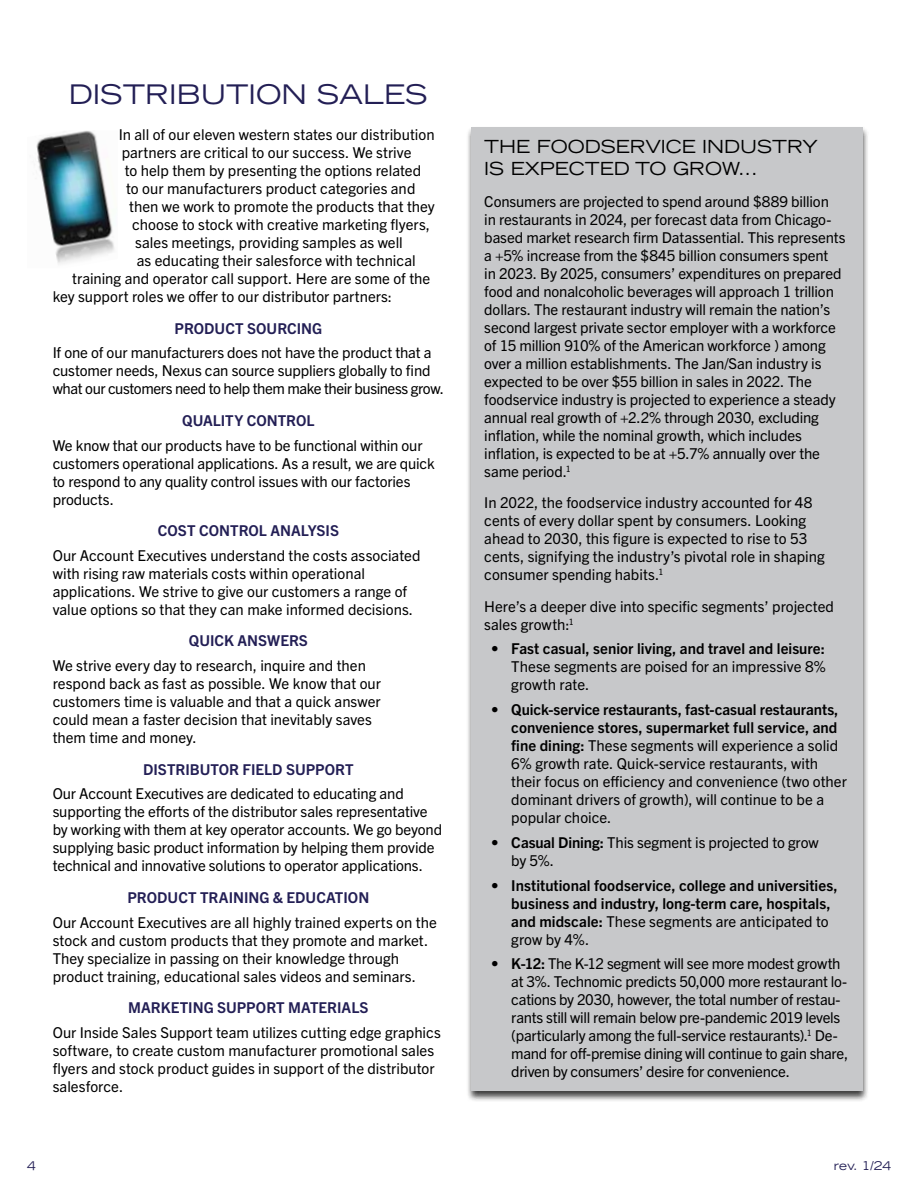
<style>
.page{position:relative;width:918px;height:1188px;background:#fff}
.page>*{position:absolute;margin:0;border:0;box-sizing:border-box;transform-origin:0 0}
.t1{font:expanded 27px "Trade Gothic LH";color:#231f55}
.t2{font:expanded 18px/21.6px "Trade Gothic LH";color:#000}
.t3{font:15px/18px "Trade Gothic Next LT Pro";letter-spacing:-.005em;color:#000}
.t4{font:700 15px/18px "Trade Gothic Next LT Pro";letter-spacing:.005em;color:#000}
.t5{font:700 15px "Trade Gothic Next LT Pro";color:#231f55}
.t6{font:expanded 12px "Trade Gothic LH";color:#231f55}
.s1{font-weight:700}
.s2{font-weight:400}
</style>
<div class="page">
<div style="left:466px;top:126px;width:404px;height:976px;background:#000;opacity:.75"></div>
<div style="left:471px;top:127px;width:391px;height:964px;background:#c7c8ca"></div>
<img style="left:36px;top:130px;width:79px;height:134px">
<h1 class="t1" style="left:69px;top:76px;width:361px">DISTRIBUTION SALES</h1>
<p class="t3" style="left:119px;top:125px;width:317px">In all of our eleven western states our distribution</p>
<p class="t3" style="left:122px;top:143px;width:291px">partners are critical to our success. We strive</p>
<p class="t3" style="left:125px;top:161px;width:298px">to help them by presenting the options related</p>
<p class="t3" style="left:126px;top:179px;width:291px">to our manufacturers product categories and</p>
<p class="t3" style="left:129px;top:197px;width:307px">then we work to promote the products that they</p>
<p class="t3" style="left:132px;top:215px;width:299px">choose to stock with creative marketing flyers,</p>
<p class="t3" style="left:135px;top:233px;width:269px">sales meetings, providing samples as well</p>
<p class="t3" style="left:137px;top:251px;width:280px">as educating their salesforce with technical</p>
<p class="t3" style="left:72px;top:269px;width:360px">training and operator call support. Here are some of the</p>
<p class="t3" style="left:53px;top:287px;width:341px">key support roles we offer to our distributor partners:</p>
<p class="t5" style="left:175px;top:318px;width:149px">PRODUCT SOURCING</p>
<p class="t3" style="left:53px;top:343px;width:393px">If one of our manufacturers does not have the product that a customer needs, Nexus can source suppliers globally to find what our customers need to help them make their business grow.</p>
<p class="t5" style="left:182px;top:410px;width:134px">QUALITY CONTROL</p>
<p class="t3" style="left:53px;top:435px;width:384px">We know that our products have to be functional within our customers operational applications. As a result, we are quick to respond to any quality control issues with our factories products.</p>
<p class="t5" style="left:158px;top:520px;width:183px">COST CONTROL ANALYSIS</p>
<p class="t3" style="left:53px;top:546px;width:369px">Our Account Executives understand the costs associated with rising raw materials costs within operational applications. We strive to give our customers a range of value options so that they can make informed decisions.</p>
<p class="t5" style="left:189px;top:631px;width:120px">QUICK ANSWERS</p>
<p class="t3" style="left:53px;top:656px;width:330px">We strive every day to research, inquire and then respond back as fast as possible. We know that our customers time is valuable and that a quick answer could mean a faster decision that inevitably saves them time and money.</p>
<p class="t5" style="left:143px;top:759px;width:212px">DISTRIBUTOR FIELD SUPPORT</p>
<p class="t3" style="left:53px;top:784px;width:391px">Our Account Executives are dedicated to educating and supporting the efforts of the distributor sales representative by working with them at key operator accounts. We go beyond supplying basic product information by helping them provide technical and innovative solutions to operator applications.</p>
<p class="t5" style="left:128px;top:887px;width:243px">PRODUCT TRAINING &amp; EDUCATION</p>
<p class="t3" style="left:53px;top:912px;width:386px">Our Account Executives are all highly trained experts on the stock and custom products that they promote and market.<br>They specialize in passing on their knowledge through product training, educational sales videos and seminars.</p>
<p class="t5" style="left:128px;top:997px;width:242px">MARKETING SUPPORT MATERIALS</p>
<p class="t3" style="left:53px;top:1023px;width:390px">Our Inside Sales Support team utilizes cutting edge graphics software, to create custom manufacturer promotional sales flyers and stock product guides in support of the distributor salesforce.</p>
<p class="t2" style="left:484px;top:136px;width:335px">THE FOODSERVICE INDUSTRY<br>IS EXPECTED TO GROW...</p>
<p class="t3" style="left:484px;top:191px;width:363px">Consumers are projected to spend around $889 billion<br>in restaurants in 2024, per forecast data from Chicago&shy;based market research firm Datassential. This represents a +5% increase from the $845 billion consumers spent<br>in 2023. By 2025, consumers’ expenditures on prepared food and nonalcoholic beverages will approach 1 trillion dollars. The restaurant industry will remain the nation’s second largest private sector employer with a workforce of 15 million 910% of the American workforce ) among over a million establishments. The Jan/San industry is expected to be over $55 billion in sales in 2022. The foodservice industry is projected to experience a steady annual real growth of +2.2% through 2030, excluding inflation, while the nominal growth, which includes inflation, is expected to be at +5.7% annually over the same period.<sup>1</sup></p>
<p class="t3" style="left:484px;top:493px;width:342px">In 2022, the foodservice industry accounted for 48 cents of every dollar spent by consumers. Looking ahead to 2030, this figure is expected to rise to 53 cents, signifying the industry’s pivotal role in shaping consumer spending habits.<sup>1</sup></p>
<p class="t3" style="left:484px;top:596px;width:351px">Here’s a deeper dive into specific segments’ projected sales growth:<sup>1</sup></p>
<p class="t4" style="left:491px;top:639px;width:336px">• Fast casual, senior living, and travel and leisure:</p>
<p class="t3" style="left:511px;top:657px;width:316px">These segments are poised for an impressive 8% growth rate.</p>
<p class="t3" style="left:511px;top:700px;width:337px;text-indent:-20px"><span class="s1">• Quick-service restaurants, fast-casual restaurants, convenience stores, supermarket full service, and fine dining:</span> These segments will experience a solid 6% growth rate. Quick-service restaurants, with their focus on efficiency and convenience (two other dominant drivers of growth), will continue to be a popular choice.</p>
<p class="t3" style="left:511px;top:832px;width:309px;text-indent:-20px"><span class="s1">• Casual Dining:</span> This segment is projected to grow by 5%.</p>
<p class="t4" style="left:511px;top:875px;width:328px;text-indent:-20px">• Institutional foodservice, college and universities, business and industry, long-term care, hospitals, and midscale: <span class="s2">These segments are anticipated to grow by 4%.</span></p>
<p class="t3" style="left:511px;top:954px;width:338px;text-indent:-20px"><span class="s1">• K-12:</span> The K-12 segment will see more modest growth at 3%. Technomic predicts 50,000 more restaurant lo&shy;cations by 2030, however, the total number of restau&shy;rants still will remain below pre-pandemic 2019 levels (particularly among the full-service restaurants).<sup>1</sup> De&shy;mand for off-premise dining will continue to gain share, driven by consumers’ desire for convenience.</p>
<p class="t6" style="left:27px;top:1158px;width:10px">4</p>
<p class="t6" style="left:834px;top:1158px;width:59px">rev. 1/24</p>
</div>
